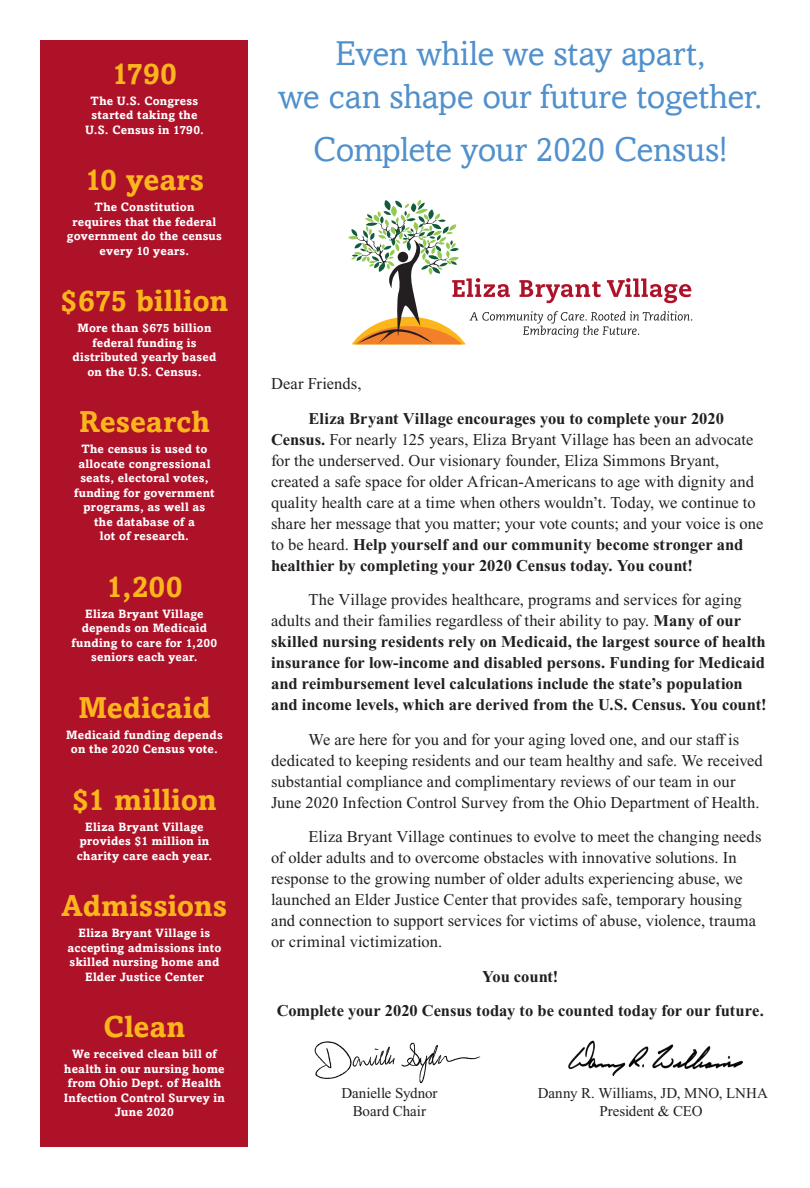
<style>
.page{position:relative;width:810px;height:1188px;background:#fff}
.page>*{position:absolute;margin:0;border:0;box-sizing:border-box;transform-origin:0 0}
.t1{font:34.5px/43.5px "Amasis";letter-spacing:-.01em;color:#5090cc;text-align:center}
.t2{font:700 30px "Amasis";letter-spacing:.005em;color:#fcb61c}
.t3{font:16.5px/21px "Times New Roman PS Std";letter-spacing:.005em;color:#231f20}
.t4{font:700 16.5px/21px "Times New Roman PS Std";color:#231f20}
.t5{font:15px/18px "Times New Roman PS Std";letter-spacing:-.005em;color:#231f20;text-align:center}
.t6{font:700 12px/14.4px "Amasis";letter-spacing:.02em;color:#fff;text-align:center}
.s1{font-weight:700}
.s2{font-weight:400}
</style>
<div class="page">
<div style="left:40px;top:40px;width:208px;height:1108px;background:#ae1229"></div>
<svg style="left:348px;top:200px;width:344px;height:144px"></svg>
<img style="left:314px;top:1041px;width:167px;height:42px">
<img style="left:568px;top:1041px;width:174px;height:35px">
<p class="t2" style="left:112px;top:55px;width:66px">1790</p>
<p class="t6" style="left:85px;top:93px;width:120px">The U.S. Congress started taking the<br>U.S. Census in 1790.</p>
<p class="t2" style="left:85px;top:162px;width:121px">10 years</p>
<p class="t6" style="left:67px;top:200px;width:157px">The Constitution<br>requires that the federal government do the census every 10 years.</p>
<p class="t2" style="left:61px;top:283px;width:169px">$675 billion</p>
<p class="t6" style="left:72px;top:321px;width:145px">More than $675 billion federal funding is distributed yearly based on the U.S. Census.</p>
<p class="t2" style="left:79px;top:404px;width:132px">Research</p>
<p class="t6" style="left:74px;top:442px;width:142px">The census is used to allocate congressional seats, electoral votes, funding for government programs, as well as the database of a<br>lot of research.</p>
<p class="t2" style="left:106px;top:568px;width:78px">1,200</p>
<p class="t6" style="left:72px;top:606px;width:147px">Eliza Bryant Village depends on Medicaid funding to care for 1,200 seniors each year.</p>
<p class="t2" style="left:78px;top:689px;width:134px">Medicaid</p>
<p class="t6" style="left:66px;top:727px;width:158px">Medicaid funding depends on the 2020 Census vote.</p>
<p class="t2" style="left:72px;top:781px;width:146px">$1 million</p>
<p class="t6" style="left:77px;top:819px;width:137px">Eliza Bryant Village provides $1 million in charity care each year.</p>
<p class="t2" style="left:62px;top:888px;width:167px">Admissions</p>
<p class="t6" style="left:67px;top:926px;width:156px">Eliza Bryant Village is accepting admissions into skilled nursing home and<br>Elder Justice Center</p>
<p class="t2" style="left:104px;top:1009px;width:83px">Clean</p>
<p class="t6" style="left:64px;top:1047px;width:163px">We received clean bill of health in our nursing home from Ohio Dept. of Health<br>Infection Control Survey in<br>June 2020</p>
<p class="t1" style="left:278px;top:31px;width:486px">Even while we stay apart,<br>we can shape our future together.</p>
<p class="t1" style="left:313px;top:128px;width:416px">Complete your 2020 Census!</p>
<p class="t3" style="left:271px;top:373px;width:92px">Dear Friends,</p>
<p class="t3" style="left:271px;top:408px;width:494px;text-indent:38px"><span class="s1">Eliza Bryant Village encourages you to complete your 2020<br>Census.</span> For nearly 125 years, Eliza Bryant Village has been an advocate for the underserved. Our visionary founder, Eliza Simmons Bryant, created a safe space for older African-Americans to age with dignity and quality health care at a time when others wouldn’t. Today, we continue to share her message that you matter; your vote counts; and your voice is one to be heard. <span class="s1">Help yourself and our community become stronger and healthier by completing your 2020 Census today. You count!</span></p>
<p class="t4" style="left:271px;top:589px;width:497px;text-indent:38px"><span class="s2">The Village provides healthcare, programs and services for aging adults and their families regardless of their ability to pay.</span> Many of our skilled nursing residents rely on Medicaid, the largest source of health insurance for low-income and disabled persons. Funding for Medicaid and reimbursement level calculations include the state’s population and income levels, which are derived from the U.S. Census. You count!</p>
<p class="t3" style="left:271px;top:729px;width:493px;text-indent:38px">We are here for you and for your aging loved one, and our staff is dedicated to keeping residents and our team healthy and safe. We received substantial compliance and complimentary reviews of our team in our June 2020 Infection Control Survey from the Ohio Department of Health.</p>
<p class="t3" style="left:271px;top:826px;width:492px;text-indent:38px">Eliza Bryant Village continues to evolve to meet the changing needs of older adults and to overcome obstacles with innovative solutions. In response to the growing number of older adults experiencing abuse, we launched an Elder Justice Center that provides safe, temporary housing and connection to support services for victims of abuse, violence, trauma or criminal victimization.</p>
<p class="t4" style="left:482px;top:966px;width:78px">You count!</p>
<p class="t4" style="left:277px;top:1000px;width:489px">Complete your 2020 Census today to be counted today for our future.</p>
<p class="t5" style="left:341px;top:1084px;width:98px">Danielle Sydnor<br>Board Chair</p>
<p class="t5" style="left:538px;top:1084px;width:232px">Danny R. Williams, JD, MNO, LNHA<br>President &amp; CEO</p>
</div>
